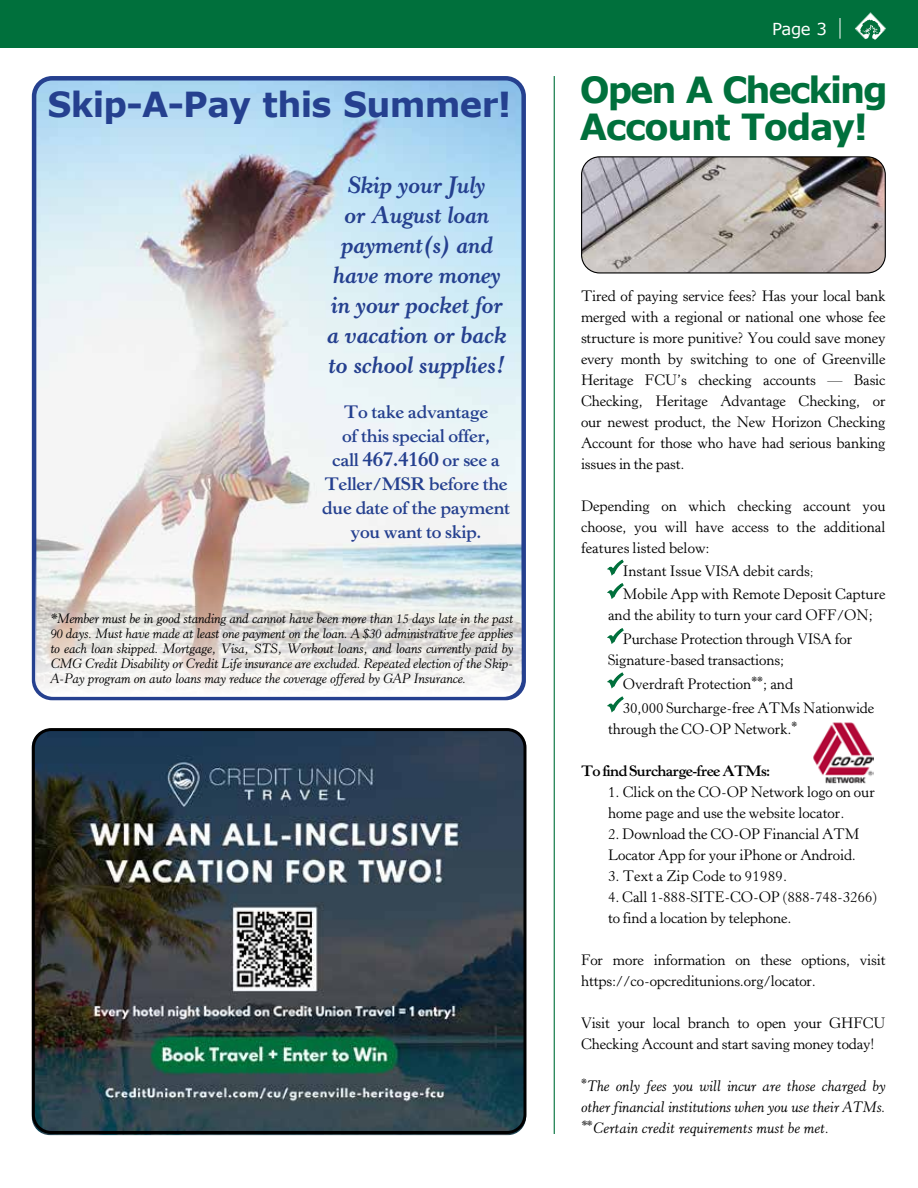
<style>
.page{position:relative;width:918px;height:1188px;background:#fff}
.page>*{position:absolute;margin:0;border:0;box-sizing:border-box;transform-origin:0 0}
.t1{font:700 36px/37.5px "Verdana";letter-spacing:-.05em;color:#00703c}
.t2{font:700 34.5px "Verdana";letter-spacing:-.02em;color:#25408f}
.t3{font:italic 700 24px/30px "Horley Old Style MT Std";letter-spacing:-.025em;color:#25408f;text-align:center}
.t4{font:700 18px/24px "Horley Old Style MT Std";letter-spacing:-.02em;color:#25408f;text-align:center}
.t5{font:16.5px "Verdana";color:#fff}
.t6{font:15px/21px "Horley Old Style MT Std";letter-spacing:-.01em;color:#000}
.t7{font:italic 15px/21px "Horley Old Style MT Std";color:#000;text-align:justify}
.t8{font:700 15px "Horley Old Style MT Std";letter-spacing:-.05em;color:#000}
.t9{font:15px "Horley Old Style MT Std";letter-spacing:.01em;color:#000}
.t10{font:italic 13.5px/15px "Horley Old Style MT Std";letter-spacing:-.02em;color:#000;text-align:justify}
.s1{font-size:21px}
.s2{font-size:12px}
</style>
<div class="page">
<img style="left:32px;top:732px;width:491px;height:403px">
<div style="left:0;top:0;width:918px;height:47px;background:#00703c"></div>
<img style="left:855px;top:13px;width:31px;height:27px">
<svg style="left:840px;top:18px;width:1px;height:21px"></svg>
<hr style="left:554px;top:76px;width:1px;height:1058px;background:#00703c">
<img style="left:37px;top:81px;width:484px;height:470px">
<div style="left:32px;top:76px;width:494px;height:624px;border:4px solid #25408f;border-radius:18px"></div>
<svg style="left:35px;top:551px;width:487px;height:146px"></svg>
<img style="left:583px;top:158px;width:301px;height:114px">
<div style="left:581px;top:156px;width:305px;height:118px;border:1px solid #000;border-radius:18px"></div>
<img style="left:813px;top:722px;width:60px;height:61px">
<div style="left:32px;top:728px;width:495px;height:406px;border:3px solid #000;border-radius:18px"></div>
<h2 class="t2" style="left:47px;top:80px;width:466px">Skip-A-Pay this Summer!</h2>
<h3 class="t3" style="left:326px;top:170px;width:181px">Skip your July<br>or August loan payment(s) and have more money in your pocket for a vacation or back to school supplies!</h3>
<p class="t4" style="left:322px;top:400px;width:190px">To take advantage<br>of this special offer,<br>call <span class="s1">467.4160</span> or see a<br>Teller/MSR before the due date of the payment you want to skip.</p>
<p class="t10" style="left:50px;top:611px;width:464px">*Member must be in good standing and cannot have been more than 15 days late in the past 90 days. Must have made at least one payment on the loan. A $30 administrative fee applies to each loan skipped. Mortgage, Visa, STS, Workout loans, and loans currently paid by CMG Credit Disability or Credit Life insurance are excluded. Repeated election of the Skip-A-Pay program on auto loans may reduce the coverage offered by GAP Insurance.</p>
<p class="t5" style="left:772px;top:18px;width:56px">Page 3</p>
<h1 class="t1" style="left:580px;top:70px;width:309px">Open A Checking<br>Account Today!</h1>
<p class="t6" style="left:581px;top:285px;width:306px;text-align:justify">Tired of paying service fees? Has your local bank merged with a regional or national one whose fee structure is more punitive? You could save money every month by switching to one of Greenville Heritage FCU’s checking accounts — Basic Checking, Heritage Advantage Checking, or our newest product, the New Horizon Checking Account for those who have had serious banking issues in the past.</p>
<p class="t6" style="left:581px;top:495px;width:306px;text-align:justify">Depending on which checking account you choose, you will have access to the additional features listed below:</p>
<p class="t6" style="left:623px;top:560px;width:264px;line-height:23.4px">Instant Issue VISA debit cards<span class="s2">;<br></span>Mobile App with Remote Deposit Capture</p>
<p class="t6" style="left:608px;top:604px;width:266px;line-height:24px;text-align:center">and the ability to turn your card OFF/ON;<br>Purchase Protection through VISA for</p>
<p class="t6" style="left:623px;top:649px;width:253px;line-height:23.7px;text-indent:-15px">Signature-based transactions;<br>Overdraft Protection<sup>**</sup>; and<br>30,000 Surcharge-free ATMs Nationwide</p>
<p class="t6" style="left:608px;top:719px;width:191px">through the CO-OP Network.<sup>*</sup></p>
<p class="t8" style="left:581px;top:761px;width:191px">To find Surcharge-free ATMs:</p>
<p class="t6" style="left:608px;top:782px;width:268px">1. Click on the CO-OP Network logo on our home page and use the website locator.</p>
<p class="t6" style="left:608px;top:824px;width:253px">2. Download the CO-OP Financial ATM<br>Locator App for your iPhone or Android.</p>
<p class="t9" style="left:608px;top:867px;width:181px">3. Text a Zip Code to 91989.</p>
<p class="t6" style="left:608px;top:887px;width:271px">4. Call 1-888-SITE-CO-OP (888-748-3266) to find a location by telephone.</p>
<p class="t6" style="left:581px;top:950px;width:306px">For more information on these options, visit https://co-opcreditunions.org/locator.</p>
<p class="t6" style="left:581px;top:1013px;width:306px">Visit your local branch to open your GHFCU<br>Checking Account and start saving money today!</p>
<p class="t7" style="left:581px;top:1075px;width:306px"><sup>*</sup>The only fees you will incur are those charged by other financial institutions when you use their ATMs. <sup>*</sup><sup>*</sup>Certain credit requirements must be met.</p>
</div>
